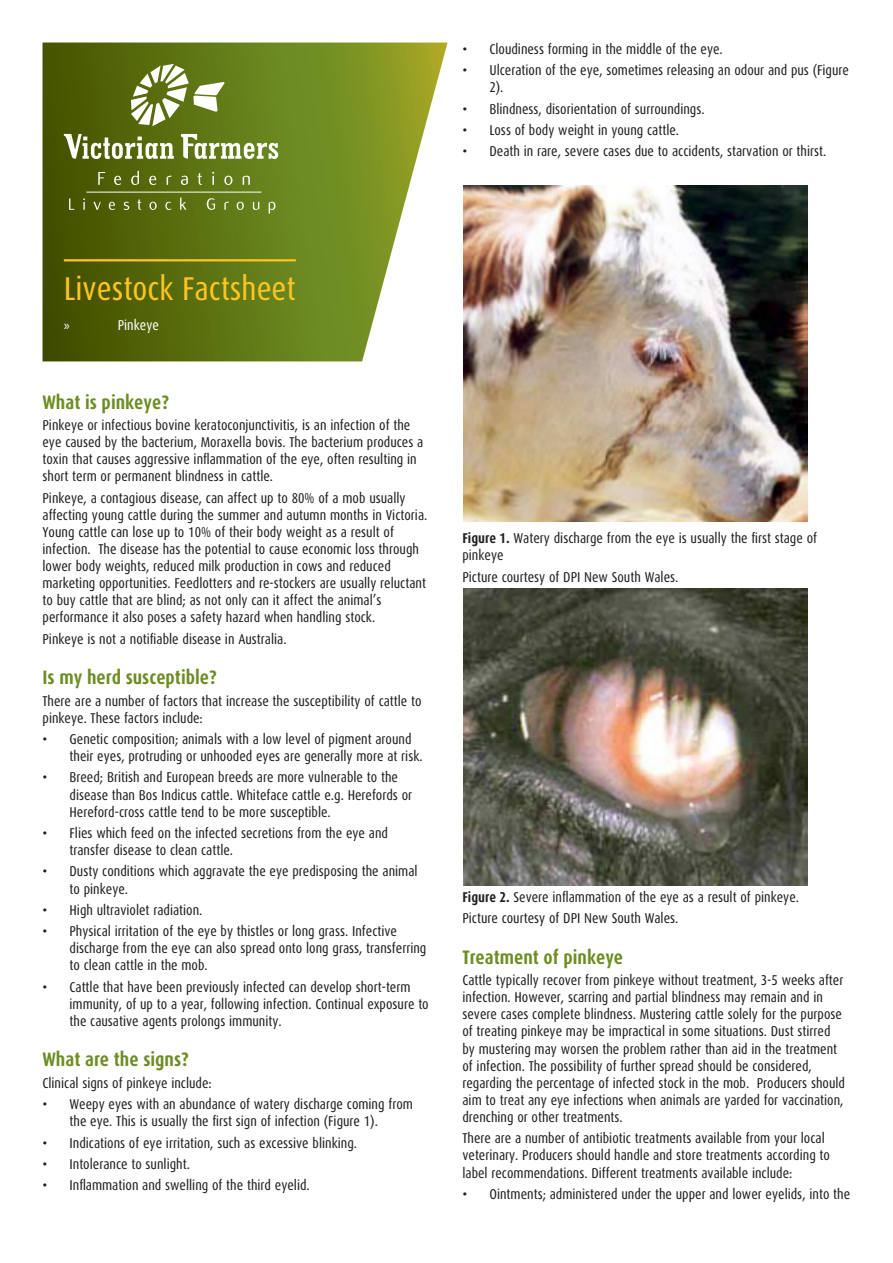
<style>
.page{position:relative;width:893px;height:1263px;background:#fff}
.page>*{position:absolute;margin:0;border:0;box-sizing:border-box;transform-origin:0 0}
.t1{font:condensed 33px "Dax";color:#fec422}
.Sub_Head{font:700 condensed 19.5px "Dax";color:#6d8d23}
.Body{font:condensed 14.25px/17.1px "Dax";color:#231f20}
.t2{font:condensed 14.25px "Dax";color:#fff}
.t3{font:14.25px "Myriad Pro";color:#fff}
.s1{font-weight:700}
</style>
<div class="page">
<svg style="left:43px;top:43px;width:405px;height:318px;background:#758831"></svg>
<hr style="left:64px;top:259px;width:232px;height:2px;background:#fec422">
<svg style="left:98px;top:172px;width:7px;height:13px"></svg>
<svg style="left:114px;top:176px;width:7px;height:9px"></svg>
<svg style="left:131px;top:171px;width:8px;height:14px"></svg>
<svg style="left:149px;top:176px;width:7px;height:9px"></svg>
<svg style="left:167px;top:175px;width:5px;height:10px"></svg>
<svg style="left:181px;top:176px;width:7px;height:9px"></svg>
<svg style="left:198px;top:173px;width:4px;height:12px"></svg>
<svg style="left:212px;top:172px;width:2px;height:13px"></svg>
<svg style="left:224px;top:176px;width:8px;height:9px"></svg>
<svg style="left:243px;top:176px;width:7px;height:9px"></svg>
<svg style="left:64px;top:134px;width:110px;height:25px"></svg>
<svg style="left:181px;top:134px;width:97px;height:25px"></svg>
<svg style="left:131px;top:64px;width:94px;height:62px"></svg>
<hr style="left:86px;top:192px;width:175px;height:1px;background:#fff">
<svg style="left:69px;top:198px;width:6px;height:12px"></svg>
<svg style="left:83px;top:198px;width:2px;height:12px"></svg>
<svg style="left:93px;top:202px;width:8px;height:8px"></svg>
<svg style="left:109px;top:202px;width:6px;height:8px"></svg>
<svg style="left:124px;top:202px;width:5px;height:8px"></svg>
<svg style="left:138px;top:199px;width:3px;height:11px"></svg>
<svg style="left:149px;top:202px;width:8px;height:8px"></svg>
<svg style="left:165px;top:201px;width:6px;height:9px"></svg>
<svg style="left:180px;top:197px;width:6px;height:13px"></svg>
<svg style="left:207px;top:198px;width:8px;height:12px"></svg>
<svg style="left:224px;top:202px;width:5px;height:8px"></svg>
<svg style="left:237px;top:202px;width:7px;height:8px"></svg>
<svg style="left:253px;top:202px;width:6px;height:8px"></svg>
<svg style="left:269px;top:202px;width:6px;height:12px"></svg>
<img style="left:463px;top:185px;width:345px;height:337px">
<img style="left:463px;top:588px;width:345px;height:298px">
<p class="Body" style="left:462px;top:40px;width:262px">• Cloudiness forming in the middle of the eye.</p>
<p class="Body" style="left:489px;top:62px;width:361px;text-indent:-27px">• Ulceration of the eye, sometimes releasing an odour and pus (Figure<br>2).</p>
<p class="Body" style="left:462px;top:100px;width:244px">• Blindness, disorientation of surroundings.</p>
<p class="Body" style="left:462px;top:122px;width:218px">• Loss of body weight in young cattle.</p>
<p class="Body" style="left:462px;top:143px;width:365px">• Death in rare, severe cases due to accidents, starvation or thirst.</p>
<p class="t1" style="left:64px;top:270px;width:233px">Livestock Factsheet</p>
<p class="t3" style="left:64px;top:316px;width:7px">»</p>
<p class="t2" style="left:118px;top:317px;width:43px">Pinkeye</p>
<p class="Sub_Head" style="left:43px;top:391px;width:128px">What is pinkeye?</p>
<p class="Body" style="left:43px;top:417px;width:382px">Pinkeye or infectious bovine keratoconjunctivitis, is an infection of the eye caused by the bacterium, Moraxella bovis. The bacterium produces a toxin that causes aggressive inflammation of the eye, often resulting in short term or permanent blindness in cattle.</p>
<p class="Body" style="left:43px;top:489px;width:386px">Pinkeye, a contagious disease, can affect up to 80% of a mob usually affecting young cattle during the summer and autumn months in Victoria.<br>Young cattle can lose up to 10% of their body weight as a result of infection. The disease has the potential to cause economic loss through lower body weights, reduced milk production in cows and reduced marketing opportunities. Feedlotters and re-stockers are usually reluctant to buy cattle that are blind; as not only can it affect the animal’s performance it also poses a safety hazard when handling stock.</p>
<p class="Body" style="left:43px;top:630px;width:246px">Pinkeye is not a notifiable disease in Australia.</p>
<p class="Sub_Head" style="left:43px;top:667px;width:176px">Is my herd susceptible?</p>
<p class="Body" style="left:43px;top:692px;width:381px">There are a number of factors that increase the susceptibility of cattle to pinkeye. These factors include:</p>
<p class="Body" style="left:70px;top:731px;width:355px;text-indent:-27px">• Genetic composition; animals with a low level of pigment around their eyes, protruding or unhooded eyes are generally more at risk.</p>
<p class="Body" style="left:70px;top:769px;width:344px;text-indent:-27px">• Breed; British and European breeds are more vulnerable to the disease than Bos Indicus cattle. Whiteface cattle e.g. Herefords or<br>Hereford-cross cattle tend to be more susceptible.</p>
<p class="Body" style="left:70px;top:825px;width:320px;text-indent:-27px">• Flies which feed on the infected secretions from the eye and transfer disease to clean cattle.</p>
<p class="Body" style="left:70px;top:863px;width:350px;text-indent:-27px">• Dusty conditions which aggravate the eye predisposing the animal to pinkeye.</p>
<p class="Body" style="left:43px;top:902px;width:161px">• High ultraviolet radiation.</p>
<p class="Body" style="left:70px;top:923px;width:358px;text-indent:-27px">• Physical irritation of the eye by thistles or long grass. Infective discharge from the eye can also spread onto long grass, transferring to clean cattle in the mob.</p>
<p class="Body" style="left:70px;top:978px;width:361px;text-indent:-27px">• Cattle that have been previously infected can develop short-term immunity, of up to a year, following infection. Continual exposure to the causative agents prolongs immunity.</p>
<p class="Sub_Head" style="left:43px;top:1049px;width:148px">What are the signs?</p>
<p class="Body" style="left:43px;top:1074px;width:171px">Clinical signs of pinkeye include:</p>
<p class="Body" style="left:43px;top:1096px;width:372px;text-align:center">• Weepy eyes with an abundance of watery discharge coming from the eye. This is usually the first sign of infection (Figure 1).</p>
<p class="Body" style="left:43px;top:1134px;width:316px">• Indications of eye irritation, such as excessive blinking.</p>
<p class="Body" style="left:43px;top:1156px;width:149px">• Intolerance to sunlight.</p>
<p class="Body" style="left:43px;top:1177px;width:269px">• Inflammation and swelling of the third eyelid.</p>
<p class="Body" style="left:462px;top:530px;width:356px"><span class="s1">Figure 1.</span> Watery discharge from the eye is usually the first stage of pinkeye</p>
<p class="Body" style="left:462px;top:568px;width:217px">Picture courtesy of DPI New South Wales.</p>
<p class="Body" style="left:462px;top:889px;width:338px"><span class="s1">Figure 2.</span> Severe inflammation of the eye as a result of pinkeye.</p>
<p class="Body" style="left:462px;top:910px;width:217px">Picture courtesy of DPI New South Wales.</p>
<p class="Sub_Head" style="left:462px;top:946px;width:162px">Treatment of pinkeye</p>
<p class="Body" style="left:462px;top:972px;width:384px">Cattle typically recover from pinkeye without treatment, 3-5 weeks after infection. However, scarring and partial blindness may remain and in severe cases complete blindness. Mustering cattle solely for the purpose of treating pinkeye may be impractical in some situations. Dust stirred by mustering may worsen the problem rather than aid in the treatment of infection. The possibility of further spread should be considered, regarding the percentage of infected stock in the mob. Producers should aim to treat any eye infections when animals are yarded for vaccination, drenching or other treatments.</p>
<p class="Body" style="left:462px;top:1130px;width:369px">There are a number of antibiotic treatments available from your local veterinary. Producers should handle and store treatments according to label recommendations. Different treatments available include:</p>
<p class="Body" style="left:462px;top:1185px;width:389px">• Ointments; administered under the upper and lower eyelids, into the</p>
</div>
